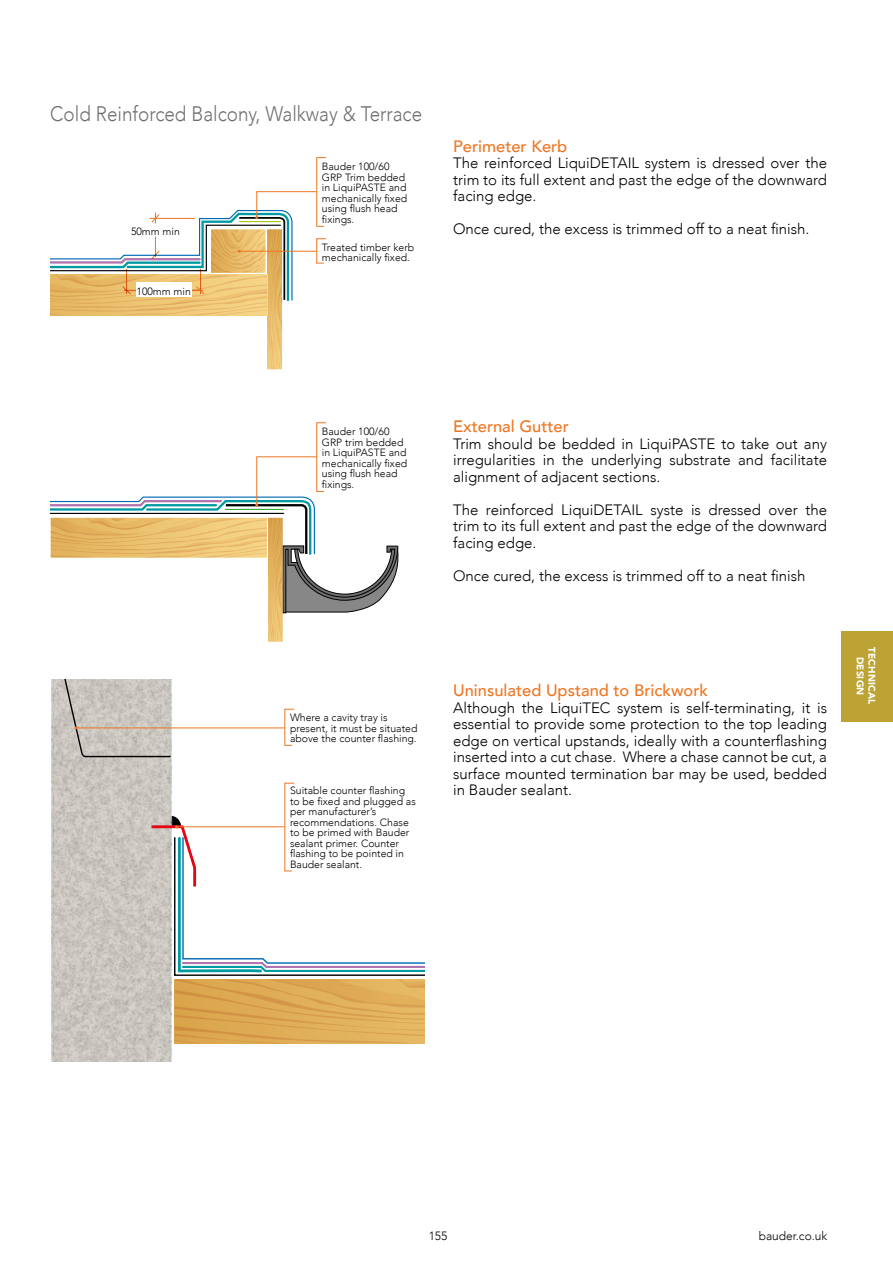
<style>
.page{position:relative;width:893px;height:1263px;background:#fff}
.page>*{position:absolute;margin:0;border:0;box-sizing:border-box;transform-origin:0 0}
.t1{font:300 21px "Avenir";color:#706f6f;scale:.9 1}
.t2{font:500 16.5px "Avenir";color:#ee7622}
.t3{font:300 15px/16.5px "Avenir";color:#000;text-align:justify}
.t4{font:300 12px "Avenir";color:#000}
.t5{font:300 10.5px/10.5px "Avenir";color:#000}
.t6{font:900 9.75px/11.7px "Avenir";letter-spacing:.02em;color:#fff;text-align:center}
</style>
<div class="page">
<svg style="left:51px;top:680px;width:120px;height:382px;background:#c9c4be"></svg>
<hr style="left:76px;top:727px;width:209px;height:1px;background:#ee7622">
<svg style="left:60px;top:680px;width:112px;height:78px;background:#c4beb7"></svg>
<svg style="left:51px;top:422px;width:348px;height:220px"></svg>
<svg style="left:284px;top:708px;width:11px;height:38px"></svg>
<svg style="left:149px;top:782px;width:275px;height:261px"></svg>
<svg style="left:51px;top:157px;width:276px;height:212px"></svg>
<div style="left:842px;top:631px;width:51px;height:90px;background:#bca334"></div>
<h1 class="t1" style="left:50px;top:101px;width:415px">Cold Reinforced Balcony, Walkway &amp; Terrace</h1>
<p class="t5" style="left:131px;top:226px;width:50px">50mm min</p>
<p class="t5" style="left:137px;top:286px;width:56px">100mm min</p>
<p class="t5" style="left:322px;top:161px;width:87px">Bauder 100/60<br>GRP Trim bedded in LiquiPASTE and mechanically fixed using flush head fixings.</p>
<p class="t5" style="left:322px;top:242px;width:94px">Treated timber kerb mechanically fixed.</p>
<p class="t2" style="left:453px;top:132px;width:116px">Perimeter Kerb</p>
<p class="t3" style="left:453px;top:155px;width:375px">The reinforced LiquiDETAIL system is dressed over the trim to its full extent and past the edge of the downward facing edge.</p>
<p class="t3" style="left:453px;top:221px;width:358px">Once cured, the excess is trimmed off to a neat finish.</p>
<p class="t5" style="left:322px;top:426px;width:87px">Bauder 100/60<br>GRP trim bedded in LiquiPASTE and mechanically fixed using flush head fixings.</p>
<p class="t5" style="left:290px;top:712px;width:129px">Where a cavity tray is present, it must be situated above the counter flashing.</p>
<p class="t5" style="left:290px;top:785px;width:127px">Suitable counter flashing to be fixed and plugged as per manufacturer’s recommendations. Chase to be primed with Bauder sealant primer. Counter flashing to be pointed in<br>Bauder sealant.</p>
<p class="t2" style="left:453px;top:412px;width:117px">External Gutter</p>
<p class="t3" style="left:453px;top:435px;width:375px">Trim should be bedded in LiquiPASTE to take out any irregularities in the underlying substrate and facilitate alignment of adjacent sections.</p>
<p class="t3" style="left:453px;top:501px;width:375px">The reinforced LiquiDETAIL syste is dressed over the trim to its full extent and past the edge of the downward facing edge.</p>
<p class="t3" style="left:453px;top:567px;width:354px">Once cured, the excess is trimmed off to a neat finish</p>
<p class="t2" style="left:453px;top:676px;width:256px">Uninsulated Upstand to Brickwork</p>
<p class="t3" style="left:453px;top:699px;width:375px">Although the LiquiTEC system is self-terminating, it is essential to provide some protection to the top leading edge on vertical upstands, ideally with a counterflashing inserted into a cut chase. Where a chase cannot be cut, a surface mounted termination bar may be used, bedded in Bauder sealant.</p>
<p class="t6" style="left:878px;top:647px;width:59px;rotate:90deg">TECHNICAL<br>DESIGN</p>
<p class="t4" style="left:429px;top:1229px;width:20px">155</p>
<p class="t4" style="left:759px;top:1229px;width:70px">bauder.co.uk</p>
</div>
